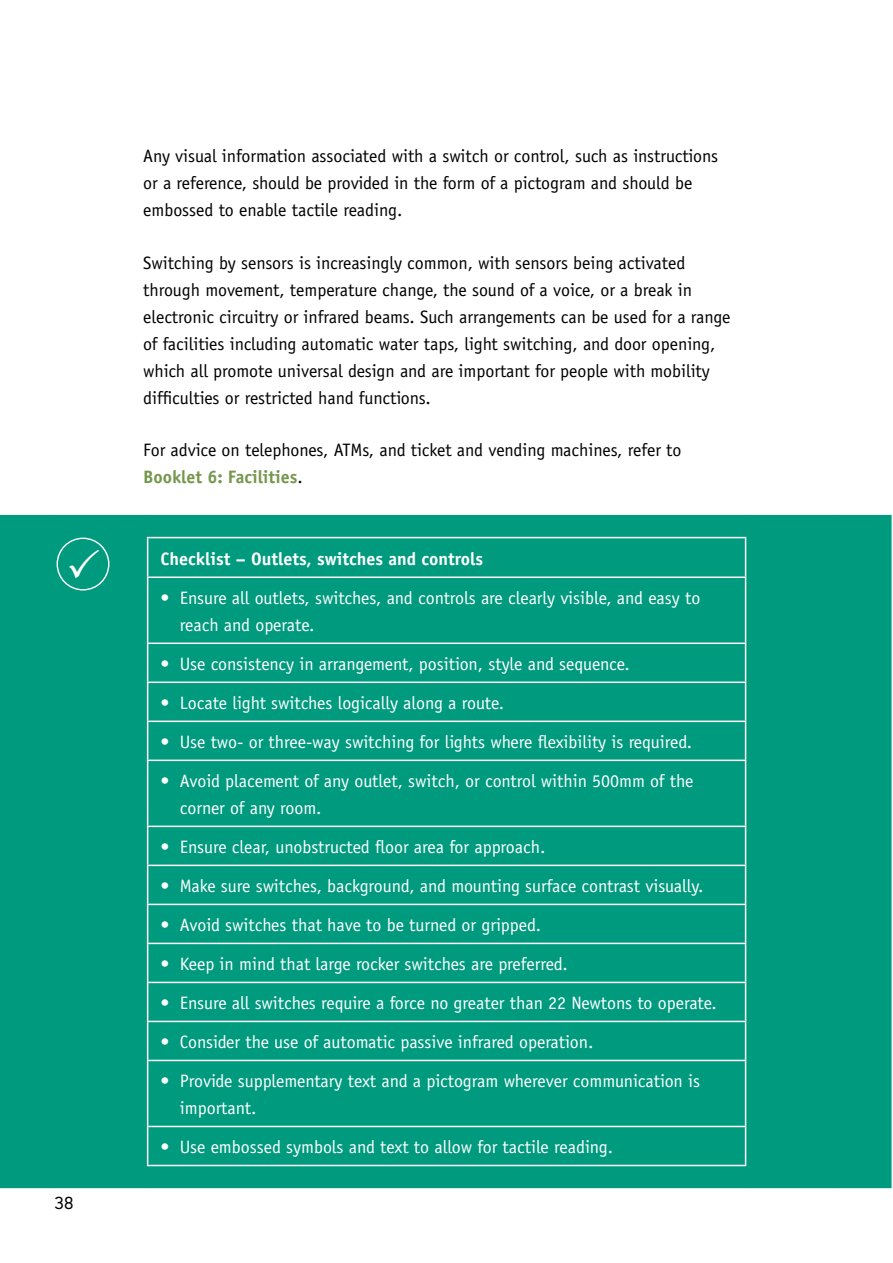
<style>
.page{position:relative;width:893px;height:1263px;background:#fff}
.page>*{position:absolute;margin:0;border:0;box-sizing:border-box;transform-origin:0 0}
.TD_list{font:18px/27px "Officina Sans";letter-spacing:-.005em;color:#fff}
.t1{font:18px/27px "Officina Sans";letter-spacing:-.005em;color:#000}
.t2{font:700 18px "Officina Sans";color:#fff}
.t3{font:18px "Anivers";color:#000}
.s1{font-weight:700;color:#75974d}
</style>
<div class="page">
<div style="left:0;top:515px;width:891px;height:673px;background:#009a7e"></div>
<hr style="left:147px;top:576px;width:599px;height:2px;background:#fff">
<hr style="left:147px;top:642px;width:599px;height:2px;background:#fff">
<hr style="left:147px;top:681px;width:599px;height:2px;background:#fff">
<hr style="left:147px;top:720px;width:599px;height:2px;background:#fff">
<hr style="left:147px;top:759px;width:599px;height:2px;background:#fff">
<hr style="left:147px;top:826px;width:599px;height:1px;background:#fff">
<hr style="left:147px;top:865px;width:599px;height:1px;background:#fff">
<hr style="left:147px;top:904px;width:599px;height:1px;background:#fff">
<hr style="left:147px;top:943px;width:599px;height:1px;background:#fff">
<hr style="left:147px;top:982px;width:599px;height:1px;background:#fff">
<hr style="left:147px;top:1021px;width:599px;height:1px;background:#fff">
<hr style="left:147px;top:1060px;width:599px;height:1px;background:#fff">
<hr style="left:147px;top:1126px;width:599px;height:1px;background:#fff">
<hr style="left:147px;top:537px;width:599px;height:1px;background:#fff">
<hr style="left:147px;top:538px;width:1px;height:38px;background:#fff">
<hr style="left:745px;top:538px;width:1px;height:38px;background:#fff">
<hr style="left:147px;top:578px;width:1px;height:64px;background:#fff">
<hr style="left:745px;top:578px;width:1px;height:64px;background:#fff">
<hr style="left:147px;top:644px;width:1px;height:37px;background:#fff">
<hr style="left:745px;top:644px;width:1px;height:37px;background:#fff">
<hr style="left:147px;top:683px;width:1px;height:37px;background:#fff">
<hr style="left:745px;top:683px;width:1px;height:37px;background:#fff">
<hr style="left:147px;top:722px;width:1px;height:37px;background:#fff">
<hr style="left:745px;top:722px;width:1px;height:37px;background:#fff">
<hr style="left:147px;top:761px;width:1px;height:65px;background:#fff">
<hr style="left:745px;top:761px;width:1px;height:65px;background:#fff">
<hr style="left:147px;top:827px;width:1px;height:38px;background:#fff">
<hr style="left:745px;top:827px;width:1px;height:38px;background:#fff">
<hr style="left:147px;top:866px;width:1px;height:38px;background:#fff">
<hr style="left:745px;top:866px;width:1px;height:38px;background:#fff">
<hr style="left:147px;top:905px;width:1px;height:38px;background:#fff">
<hr style="left:745px;top:905px;width:1px;height:38px;background:#fff">
<hr style="left:147px;top:944px;width:1px;height:38px;background:#fff">
<hr style="left:745px;top:944px;width:1px;height:38px;background:#fff">
<hr style="left:147px;top:983px;width:1px;height:38px;background:#fff">
<hr style="left:745px;top:983px;width:1px;height:38px;background:#fff">
<hr style="left:147px;top:1022px;width:1px;height:38px;background:#fff">
<hr style="left:745px;top:1022px;width:1px;height:38px;background:#fff">
<hr style="left:147px;top:1061px;width:1px;height:65px;background:#fff">
<hr style="left:745px;top:1061px;width:1px;height:65px;background:#fff">
<hr style="left:147px;top:1127px;width:1px;height:38px;background:#fff">
<hr style="left:745px;top:1127px;width:1px;height:38px;background:#fff">
<hr style="left:147px;top:1165px;width:599px;height:1px;background:#fff">
<div style="left:57px;top:538px;width:52px;height:52px;border:1px solid #fff;border-radius:50%"></div>
<svg style="left:69px;top:549px;width:30px;height:29px"></svg>
<p class="t3" style="left:54px;top:1193px;width:21px">38</p>
<p class="t1" style="left:143px;top:143px;width:576px">Any visual information associated with a switch or control, such as instructions or a reference, should be provided in the form of a pictogram and should be embossed to enable tactile reading.</p>
<p class="t1" style="left:143px;top:249px;width:589px">Switching by sensors is increasingly common, with sensors being activated through movement, temperature change, the sound of a voice, or a break in electronic circuitry or infrared beams. Such arrangements can be used for a range of facilities including automatic water taps, light switching, and door opening, which all promote universal design and are important for people with mobility difficulties or restricted hand functions.</p>
<p class="t1" style="left:143px;top:437px;width:540px">For advice on telephones, ATMs, and ticket and vending machines, refer to<br><span class="s1">Booklet 6: Facilities</span>.</p>
<p class="t2" style="left:160px;top:547px;width:324px">Checklist – Outlets, switches and controls</p>
<p class="TD_list" style="left:180px;top:584px;width:522px;text-indent:-19px">• Ensure all outlets, switches, and controls are clearly visible, and easy to reach and operate.</p>
<p class="TD_list" style="left:160px;top:650px;width:471px">• Use consistency in arrangement, position, style and sequence.</p>
<p class="TD_list" style="left:160px;top:689px;width:345px">• Locate light switches logically along a route.</p>
<p class="TD_list" style="left:160px;top:728px;width:533px">• Use two- or three-way switching for lights where flexibility is required.</p>
<p class="TD_list" style="left:180px;top:767px;width:515px;text-indent:-20px">• Avoid placement of any outlet, switch, or control within 500mm of the corner of any room.</p>
<p class="TD_list" style="left:160px;top:833px;width:386px">• Ensure clear, unobstructed floor area for approach.</p>
<p class="TD_list" style="left:160px;top:872px;width:544px">• Make sure switches, background, and mounting surface contrast visually.</p>
<p class="TD_list" style="left:160px;top:911px;width:382px">• Avoid switches that have to be turned or gripped.</p>
<p class="TD_list" style="left:160px;top:950px;width:409px">• Keep in mind that large rocker switches are preferred.</p>
<p class="TD_list" style="left:160px;top:989px;width:558px">• Ensure all switches require a force no greater than 22 Newtons to operate.</p>
<p class="TD_list" style="left:160px;top:1028px;width:434px">• Consider the use of automatic passive infrared operation.</p>
<p class="TD_list" style="left:180px;top:1067px;width:522px;text-indent:-19px">• Provide supplementary text and a pictogram wherever communication is important.</p>
<p class="TD_list" style="left:160px;top:1133px;width:454px">• Use embossed symbols and text to allow for tactile reading.</p>
</div>
